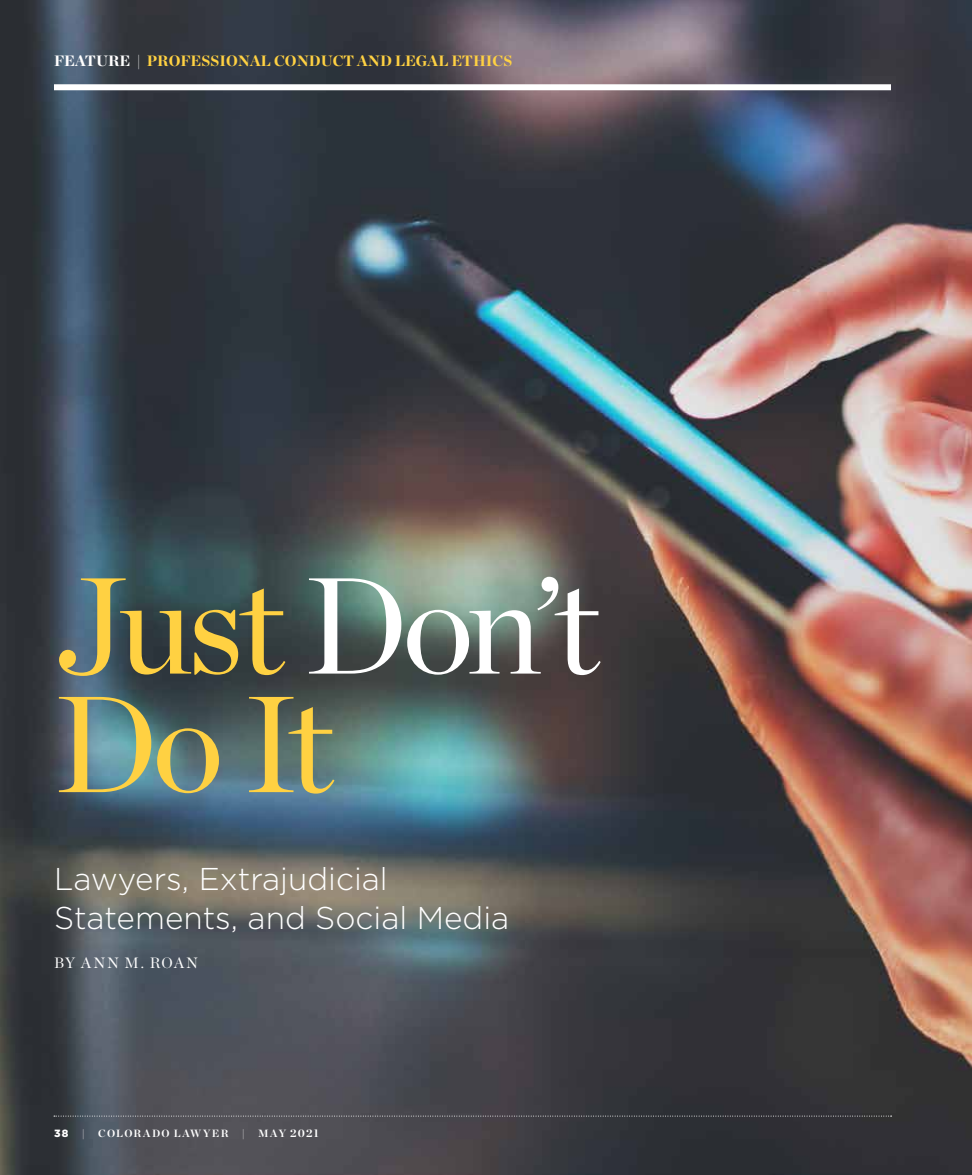
<style>
.page{position:relative;width:972px;height:1175px;background:#fff}
.page>*{position:absolute;margin:0;border:0;box-sizing:border-box;transform-origin:0 0}
.t1{font:136.5px/118.5px "Chronicle Display";letter-spacing:-.04em;color:#ffd142}
.t2{font:300 31.5px/39px "Gotham";color:#fff}
.t3{font:900 15px "Chronicle Display";color:#ffd142}
.t4{font:15px "Chronicle Display";letter-spacing:.11em;color:#fff}
.t5{font:700 11.25px "Chronicle Display";color:#fff}
.t6{font:700 10.5px "Chronicle Display";letter-spacing:.12em;color:#fff}
.t7{font:900 10.5px "Gotham";color:#fff}
.s1{color:#fff}
.s2{font-size:10.5px}
</style>
<div class="page">
<img style="left:0;top:0;width:972px;height:1174px">
<svg style="left:54px;top:1115px;width:838px;height:1px"></svg>
<div style="left:54px;top:84px;width:837px;height:6px;background:#fff"></div>
<p class="t3" style="left:54px;top:48px;width:460px"><span class="s1">FEATURE |</span> PROFESSIONAL CONDUCT AND LEGAL ETHICS</p>
<h1 class="t1" style="left:54px;top:556px;width:547px">Just <span class="s1">Don’t<br></span>Do It</h1>
<p class="t2" style="left:54px;top:858px;width:457px">Lawyers, Extrajudicial<br>Statements, and Social Media</p>
<p class="t4" style="left:54px;top:951px;width:146px">BY ANN M. ROAN</p>
<p class="t7" style="left:54px;top:1126px;width:16px">38</p>
<p class="t6" style="left:82px;top:1125px;width:5px">|</p>
<p class="t6" style="left:98px;top:1125px;width:132px">COLORADO LAWYER</p>
<p class="t6" style="left:242px;top:1125px;width:5px">|</p>
<p class="t5" style="left:258px;top:1124px;width:62px"><span class="s2">MAY</span> 2021</p>
</div>
